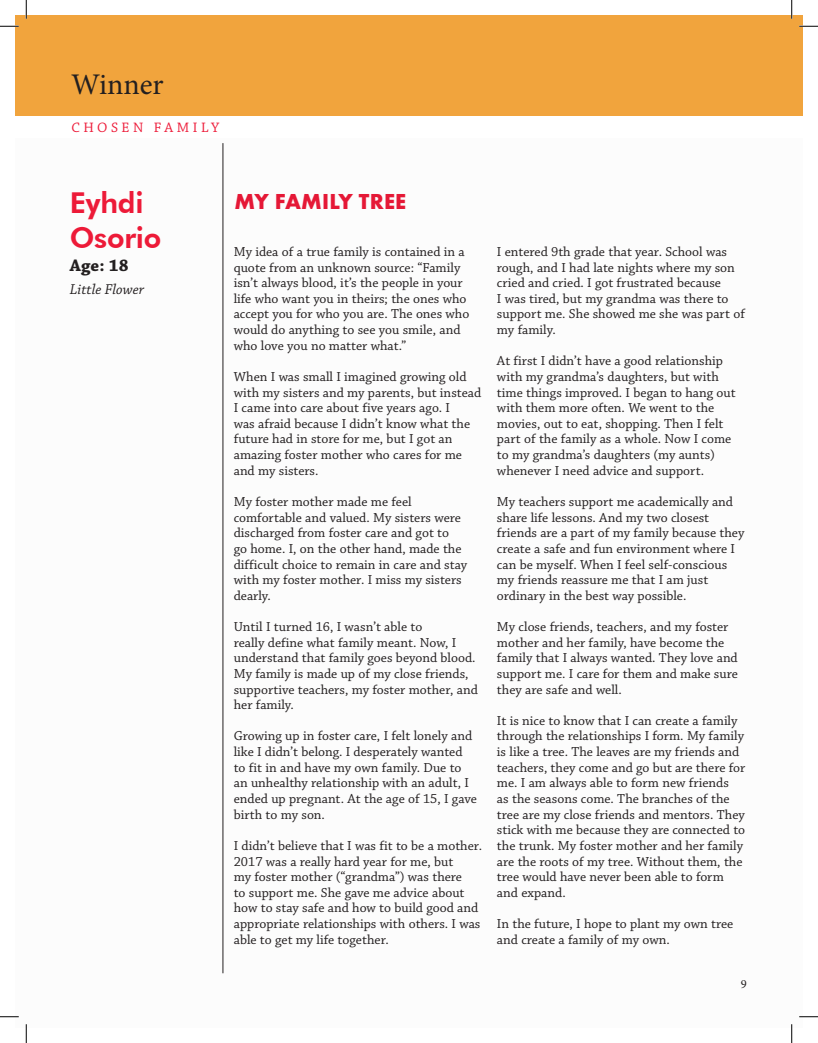
<style>
.page{position:relative;width:818px;height:1043px;background:#fff}
.page>*{position:absolute;margin:0;border:0;box-sizing:border-box;transform-origin:0 0}
.t1{font:30px "Minion Pro";color:#231f20}
.Name{font:800 28.75px/34.5px "Futura BT";letter-spacing:-.01em;color:#ed1a38}
.t2{font:700 22.5px "Futura PT";letter-spacing:.01em;color:#e51836}
.age{font:700 17.5px "Chaparral Pro";color:#231f20}
.org{font:italic 15px "Chaparral Pro";color:#231f20}
.Theme_2{font:14.38px "Chaparral Pro";letter-spacing:.24em;color:#ed1a38}
.Body_Text_-_Essay{font:13.75px/15.6px "Chaparral Pro";color:#231f20}
.Page___Right{font:12.5px "Minion Pro";color:#231f20}
</style>
<div class="page">
<div style="left:15px;top:15px;width:787px;height:101px;background:#f1a43d"></div>
<hr style="left:222px;top:143px;width:1px;height:830px;background:#231f20">
<svg style="left:0;top:25px;width:19px;height:2px"></svg>
<svg style="left:799px;top:25px;width:19px;height:2px"></svg>
<svg style="left:0;top:1016px;width:19px;height:1px"></svg>
<svg style="left:799px;top:1016px;width:19px;height:1px"></svg>
<svg style="left:25px;top:0;width:2px;height:19px"></svg>
<svg style="left:25px;top:1024px;width:2px;height:18px"></svg>
<svg style="left:791px;top:0;width:1px;height:19px"></svg>
<svg style="left:791px;top:1024px;width:1px;height:18px"></svg>
<p class="t1" style="left:71px;top:65px;width:94px">Winner</p>
<p class="Theme_2" style="left:71px;top:119px;width:149px">CHOSEN FAMILY</p>
<p class="Name" style="left:70px;top:185px;width:93px">Eyhdi<br>Osorio</p>
<p class="age" style="left:70px;top:256px;width:60px">Age: 18</p>
<p class="org" style="left:70px;top:281px;width:76px">Little Flower</p>
<p class="t2" style="left:234px;top:186px;width:173px">MY FAMILY TREE</p>
<p class="Body_Text_-_Essay" style="left:234px;top:244px;width:237px">My idea of a true family is contained in a quote from an unknown source: “Family isn’t always blood, it’s the people in your life who want you in theirs; the ones who accept you for who you are. The ones who would do anything to see you smile, and who love you no matter what.”</p>
<p class="Body_Text_-_Essay" style="left:234px;top:369px;width:249px">When I was small I imagined growing old with my sisters and my parents, but instead I came into care about five years ago. I<br>was afraid because I didn’t know what the future had in store for me, but I got an amazing foster mother who cares for me and my sisters.</p>
<p class="Body_Text_-_Essay" style="left:234px;top:494px;width:235px">My foster mother made me feel comfortable and valued. My sisters were discharged from foster care and got to<br>go home. I, on the other hand, made the difficult choice to remain in care and stay with my foster mother. I miss my sisters dearly.</p>
<p class="Body_Text_-_Essay" style="left:234px;top:619px;width:246px">Until I turned 16, I wasn’t able to<br>really define what family meant. Now, I understand that family goes beyond blood.<br>My family is made up of my close friends, supportive teachers, my foster mother, and her family.</p>
<p class="Body_Text_-_Essay" style="left:234px;top:729px;width:245px">Growing up in foster care, I felt lonely and like I didn’t belong. I desperately wanted to fit in and have my own family. Due to an unhealthy relationship with an adult, I ended up pregnant. At the age of 15, I gave birth to my son.</p>
<p class="Body_Text_-_Essay" style="left:234px;top:838px;width:250px">I didn’t believe that I was fit to be a mother.<br>2017 was a really hard year for me, but<br>my foster mother (“grandma”) was there<br>to support me. She gave me advice about how to stay safe and how to build good and appropriate relationships with others. I was able to get my life together.</p>
<p class="Body_Text_-_Essay" style="left:497px;top:244px;width:249px">I entered 9th grade that year. School was rough, and I had late nights where my son cried and cried. I got frustrated because<br>I was tired, but my grandma was there to support me. She showed me she was part of my family.</p>
<p class="Body_Text_-_Essay" style="left:497px;top:354px;width:240px">At first I didn’t have a good relationship with my grandma’s daughters, but with time things improved. I began to hang out with them more often. We went to the movies, out to eat, shopping. Then I felt part of the family as a whole. Now I come to my grandma’s daughters (my aunts) whenever I need advice and support.</p>
<p class="Body_Text_-_Essay" style="left:497px;top:494px;width:249px">My teachers support me academically and share life lessons. And my two closest friends are a part of my family because they create a safe and fun environment where I can be myself. When I feel self-conscious my friends reassure me that I am just ordinary in the best way possible.</p>
<p class="Body_Text_-_Essay" style="left:497px;top:619px;width:242px">My close friends, teachers, and my foster mother and her family, have become the family that I always wanted. They love and support me. I care for them and make sure they are safe and well.</p>
<p class="Body_Text_-_Essay" style="left:497px;top:713px;width:250px">It is nice to know that I can create a family through the relationships I form. My family is like a tree. The leaves are my friends and teachers, they come and go but are there for me. I am always able to form new friends<br>as the seasons come. The branches of the tree are my close friends and mentors. They stick with me because they are connected to the trunk. My foster mother and her family are the roots of my tree. Without them, the tree would have never been able to form and expand.</p>
<p class="Body_Text_-_Essay" style="left:497px;top:916px;width:238px">In the future, I hope to plant my own tree and create a family of my own.</p>
<p class="Page___Right" style="left:740px;top:975px;width:7px">9</p>
</div>
